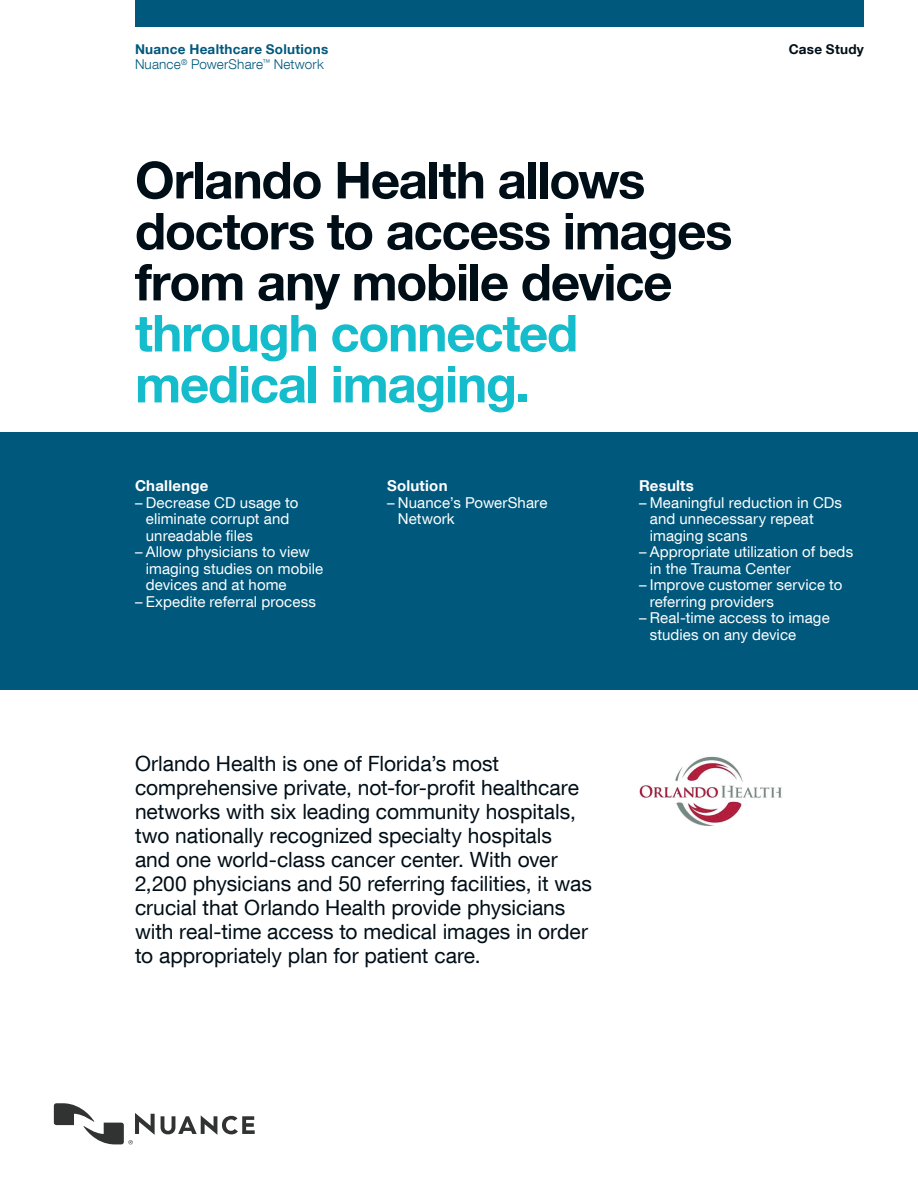
<style>
.page{position:relative;width:918px;height:1188px;background:#fff}
.page>*{position:absolute;margin:0;border:0;box-sizing:border-box;transform-origin:0 0}
.Headline_34_34{font:700 51px/51px "Helvetica Neue LT Com";letter-spacing:-.025em;color:#000e17}
.Intro_Text_14_16{font:21px/24px "Helvetica Neue LT Com";color:#000e17}
.t1{font:15px/16.5px "Helvetica Neue LT Com";letter-spacing:.005em;color:#fff}
.Front_Box__Head_10_1{font:700 15px "Helvetica Neue LT Com";letter-spacing:.015em;color:#fff}
.Business_Unit_Name_9{font:700 13.5px "Helvetica Neue LT Com";letter-spacing:.02em;color:#00597d}
.Product_Offering_Nam{font:300 13.5px "Helvetica Neue LT Com";letter-spacing:.01em;color:#00597d}
.Document_Name_9_9{font:700 13.5px "Helvetica Neue LT Com";letter-spacing:.02em;color:#000e17}
.s1{color:#14bccc}
</style>
<div class="page">
<div style="left:135px;top:0;width:729px;height:27px;background:#00597d"></div>
<svg style="left:161px;top:1115px;width:94px;height:20px"></svg>
<svg style="left:54px;top:1103px;width:101px;height:41px"></svg>
<div style="left:0;top:432px;width:918px;height:257px;background:#00597d"></div>
<img style="left:639px;top:756px;width:143px;height:70px">
<p class="Business_Unit_Name_9" style="left:135px;top:41px;width:195px">Nuance Healthcare Solutions</p>
<p class="Document_Name_9_9" style="left:789px;top:41px;width:77px">Case Study</p>
<p class="Product_Offering_Nam" style="left:135px;top:56px;width:190px">Nuance<sup>®</sup> PowerShare<sup>™</sup> Network</p>
<p class="Headline_34_34" style="left:135px;top:153px;width:599px">Orlando Health allows doctors to access images from any mobile device <span class="s1">through connected medical imaging.</span></p>
<p class="Front_Box__Head_10_1" style="left:135px;top:476px;width:75px">Challenge</p>
<p class="t1" style="left:146px;top:494px;width:154px;text-indent:-11px">– Decrease CD usage to eliminate corrupt and unreadable files</p>
<p class="t1" style="left:146px;top:543px;width:179px;text-indent:-11px">– Allow physicians to view imaging studies on mobile devices and at home</p>
<p class="t1" style="left:135px;top:593px;width:182px">– Expedite referral process</p>
<p class="Front_Box__Head_10_1" style="left:387px;top:476px;width:62px">Solution</p>
<p class="t1" style="left:398px;top:494px;width:151px;text-indent:-11px">– Nuance’s PowerShare<br>Network</p>
<p class="Intro_Text_14_16" style="left:135px;top:751px;width:458px">Orlando Health is one of Florida’s most comprehensive private, not-for-profit healthcare networks with six leading community hospitals, two nationally recognized specialty hospitals and one world-class cancer center. With over 2,200 physicians and 50 referring facilities, it was crucial that Orlando Health provide physicians with real-time access to medical images in order to appropriately plan for patient care.</p>
<p class="Front_Box__Head_10_1" style="left:639px;top:476px;width:56px">Results</p>
<p class="t1" style="left:650px;top:494px;width:194px;text-indent:-11px">– Meaningful reduction in CDs and unnecessary repeat imaging scans</p>
<p class="t1" style="left:650px;top:543px;width:205px;text-indent:-11px">– Appropriate utilization of beds in the Trauma Center</p>
<p class="t1" style="left:650px;top:576px;width:194px;text-indent:-11px">– Improve customer service to referring providers</p>
<p class="t1" style="left:650px;top:609px;width:181px;text-indent:-11px">– Real-time access to image studies on any device</p>
</div>
